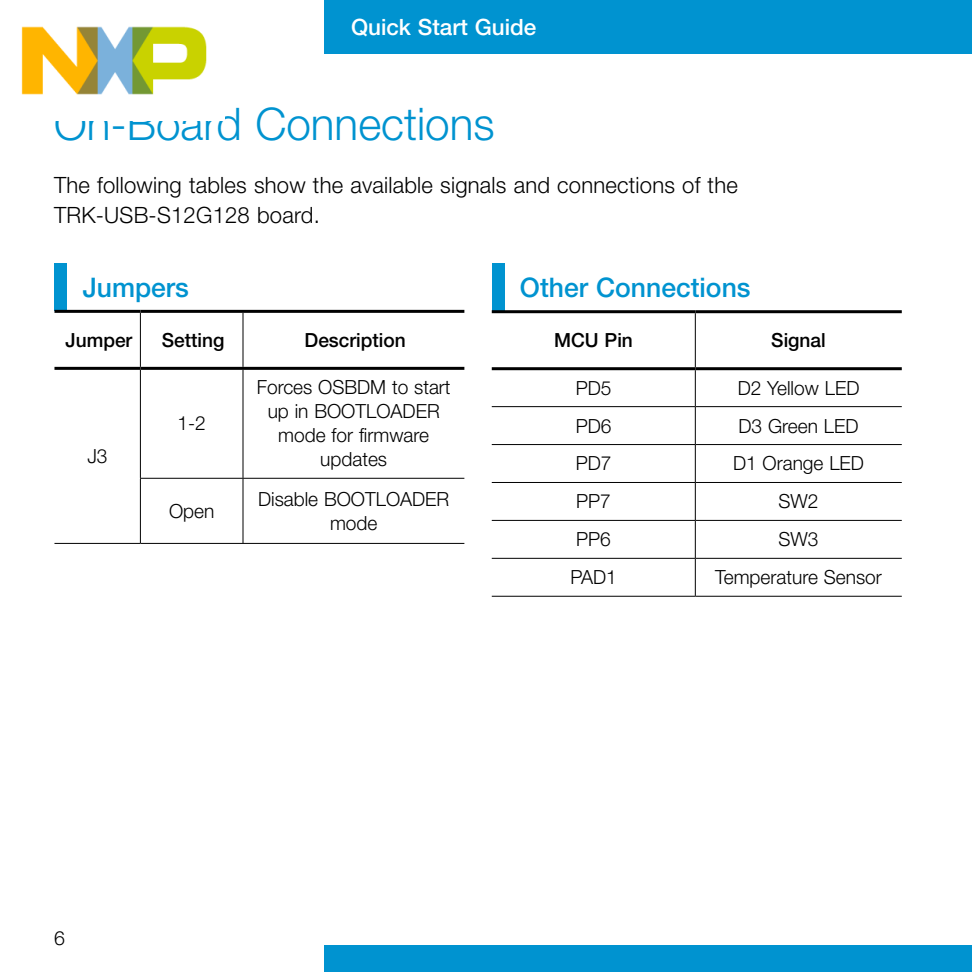
<style>
.page{position:relative;width:972px;height:972px;background:#fff}
.page>*{position:absolute;margin:0;border:0;box-sizing:border-box;transform-origin:0 0}
.t1{font:300 45px "Helvetica Neue LT Pro";color:#0093d0}
.t2{font:500 27px "Helvetica Neue LT Pro";color:#0093d0}
.t3{font:300 22.5px/30px "Helvetica Neue LT Pro";letter-spacing:.01em;color:#000}
.t4{font:500 22.5px "Helvetica Neue LT Pro";color:#fff}
.t5{font:300 19.5px/24px "Helvetica Neue LT Pro";color:#000;text-align:center}
.t6{font:500 19.5px "Helvetica Neue LT Pro";color:#000}
</style>
<div class="page">
<div style="left:324px;top:0;width:648px;height:54px;background:#0093d0"></div>
<div style="left:324px;top:945px;width:648px;height:27px;background:#0093d0"></div>
<div style="left:54px;top:263px;width:13px;height:47px;background:#0093d0"></div>
<hr style="left:140px;top:313px;width:1px;height:54px;background:#000">
<hr style="left:242px;top:313px;width:2px;height:54px;background:#000">
<hr style="left:54px;top:367px;width:86px;height:3px;background:#000">
<hr style="left:140px;top:370px;width:1px;height:108px;background:#000">
<hr style="left:140px;top:367px;width:103px;height:3px;background:#000">
<hr style="left:242px;top:370px;width:2px;height:108px;background:#000">
<hr style="left:243px;top:367px;width:221px;height:3px;background:#000">
<hr style="left:140px;top:479px;width:1px;height:64px;background:#000">
<hr style="left:140px;top:478px;width:103px;height:1px;background:#000">
<hr style="left:242px;top:479px;width:2px;height:64px;background:#000">
<hr style="left:243px;top:478px;width:221px;height:1px;background:#000">
<hr style="left:54px;top:543px;width:86px;height:1px;background:#000">
<hr style="left:140px;top:543px;width:103px;height:1px;background:#000">
<hr style="left:243px;top:543px;width:221px;height:1px;background:#000">
<hr style="left:54px;top:310px;width:86px;height:3px;background:#000">
<hr style="left:140px;top:310px;width:103px;height:3px;background:#000">
<hr style="left:243px;top:310px;width:221px;height:3px;background:#000">
<div style="left:492px;top:263px;width:13px;height:47px;background:#0093d0"></div>
<hr style="left:492px;top:310px;width:203px;height:3px;background:#000">
<hr style="left:695px;top:313px;width:1px;height:54px;background:#000">
<hr style="left:695px;top:310px;width:207px;height:3px;background:#000">
<hr style="left:492px;top:367px;width:203px;height:3px;background:#000">
<hr style="left:695px;top:370px;width:1px;height:36px;background:#000">
<hr style="left:695px;top:367px;width:207px;height:3px;background:#000">
<hr style="left:492px;top:406px;width:203px;height:1px;background:#000">
<hr style="left:695px;top:407px;width:1px;height:37px;background:#000">
<hr style="left:695px;top:406px;width:207px;height:1px;background:#000">
<hr style="left:492px;top:444px;width:203px;height:1px;background:#000">
<hr style="left:695px;top:445px;width:1px;height:37px;background:#000">
<hr style="left:695px;top:444px;width:207px;height:1px;background:#000">
<hr style="left:492px;top:482px;width:203px;height:1px;background:#000">
<hr style="left:695px;top:483px;width:1px;height:37px;background:#000">
<hr style="left:695px;top:482px;width:207px;height:1px;background:#000">
<hr style="left:492px;top:520px;width:203px;height:1px;background:#000">
<hr style="left:695px;top:521px;width:1px;height:37px;background:#000">
<hr style="left:695px;top:520px;width:207px;height:1px;background:#000">
<hr style="left:492px;top:558px;width:203px;height:1px;background:#000">
<hr style="left:492px;top:596px;width:203px;height:1px;background:#000">
<hr style="left:695px;top:559px;width:1px;height:37px;background:#000">
<hr style="left:695px;top:558px;width:207px;height:1px;background:#000">
<hr style="left:695px;top:596px;width:207px;height:1px;background:#000">
<img style="left:21px;top:26px;width:186px;height:69px">
<p class="t4" style="left:351px;top:13px;width:187px">Quick Start Guide</p>
<h1 class="t1" style="left:54px;top:97px;width:442px">On-Board Connections</h1>
<p class="t3" style="left:54px;top:170px;width:685px">The following tables show the available signals and connections of the<br>TRK-USB-S12G128 board.</p>
<h2 class="t2" style="left:83px;top:271px;width:108px">Jumpers</h2>
<p class="t6" style="left:65px;top:328px;width:68px">Jumper</p>
<p class="t6" style="left:162px;top:328px;width:64px">Setting</p>
<p class="t6" style="left:305px;top:328px;width:103px">Description</p>
<p class="t5" style="left:87px;top:443px;width:22px">J3</p>
<p class="t5" style="left:178px;top:411px;width:30px">1-2</p>
<p class="t5" style="left:169px;top:498px;width:47px">Open</p>
<p class="t5" style="left:257px;top:375px;width:195px">Forces OSBDM to start up in BOOTLOADER mode for firmware updates</p>
<p class="t5" style="left:258px;top:486px;width:193px">Disable BOOTLOADER mode</p>
<h2 class="t2" style="left:520px;top:271px;width:232px">Other Connections</h2>
<p class="t6" style="left:554px;top:329px;width:80px">MCU Pin</p>
<p class="t6" style="left:771px;top:329px;width:56px">Signal</p>
<p class="t5" style="left:576px;top:375px;width:37px">PD5</p>
<p class="t5" style="left:738px;top:375px;width:123px">D2 Yellow LED</p>
<p class="t5" style="left:576px;top:413px;width:37px">PD6</p>
<p class="t5" style="left:739px;top:413px;width:122px">D3 Green LED</p>
<p class="t5" style="left:576px;top:451px;width:37px">PD7</p>
<p class="t5" style="left:733px;top:451px;width:132px">D1 Orange LED</p>
<p class="t5" style="left:576px;top:489px;width:36px">PP7</p>
<p class="t5" style="left:779px;top:489px;width:41px">SW2</p>
<p class="t5" style="left:576px;top:527px;width:36px">PP6</p>
<p class="t5" style="left:779px;top:527px;width:41px">SW3</p>
<p class="t5" style="left:570px;top:565px;width:48px">PAD1</p>
<p class="t5" style="left:715px;top:565px;width:168px">Temperature Sensor</p>
<p class="t5" style="left:54px;top:926px;width:12px">6</p>
</div>
